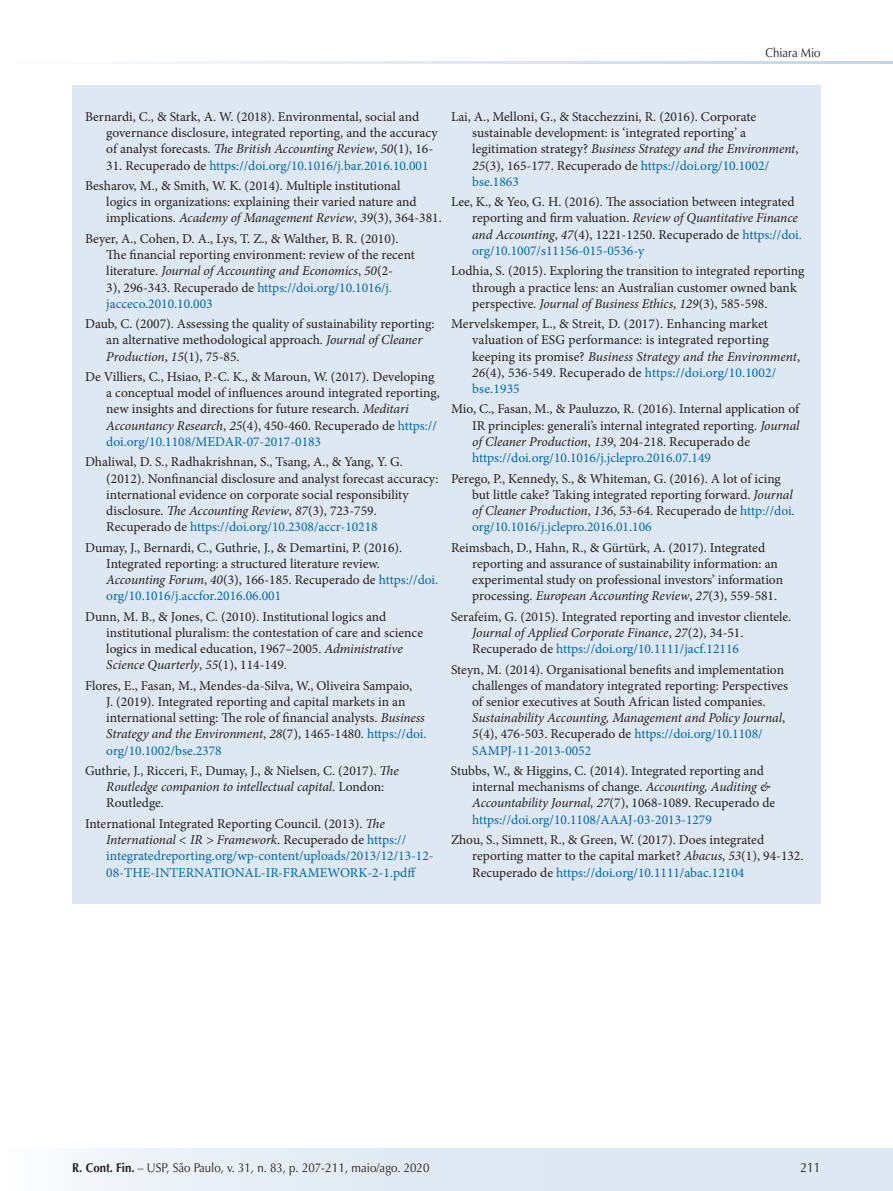
<style>
.page{position:relative;width:893px;height:1191px;background:#fff}
.page>*{position:absolute;margin:0;border:0;box-sizing:border-box;transform-origin:0 0}
.REFERENCES{font:13.5px/16.2px "Minion Pro";color:#231f20}
.REFERENCES-2{font:13.5px/16.2px "Minion Pro";color:#0068a9}
.t1{font:13.5px "Optima LT Std";color:#231f20;scale:.9 1}
.t2{font:12.75px "Optima LT Std";color:#231f20;scale:.9 1}
.s1{font-style:italic}
.s2{color:#231f20}
.s3{color:#0068a9}
.s4{font-style:italic;color:#231f20}
.s5{font-weight:700}
.s6{font-style:inherit}
</style>
<div class="page">
<div style="left:0;top:1148px;width:893px;height:43px;background:linear-gradient(to right,#f2f6fa,#d7e3f1)"></div>
<hr style="left:0;top:61px;width:893px;height:3px;background:#c2d3e9">
<div style="left:72px;top:85px;width:749px;height:819px;background:#dee8f3"></div>
<p class="t2" style="left:765px;top:45px;width:63px">Chiara Mio</p>
<p class="REFERENCES" style="left:106px;top:109px;width:333px;text-indent:-21px">Bernardi, C., &amp; Stark, A. W. (2018). Environmental, social and governance disclosure, integrated reporting, and the accuracy of analyst forecasts. <span class="s1">The British Accounting Review</span>, <span class="s1">50</span>(1), 16-</p>
<p class="REFERENCES-2" style="left:106px;top:157px;width:324px"><span class="s2">31. Recuperado de</span> https://doi.org/10.1016/j.bar.2016.10.001</p>
<p class="REFERENCES" style="left:106px;top:178px;width:337px;text-indent:-21px">Besharov, M., &amp; Smith, W. K. (2014). Multiple institutional<br>logics in organizations: explaining their varied nature and implications. <span class="s1">Academy of Management Review</span>, <span class="s1">39</span>(3), 364-381.</p>
<p class="REFERENCES" style="left:106px;top:230px;width:310px;text-indent:-21px">Beyer, A., Cohen, D. A., Lys, T. Z., &amp; Walther, B. R. (2010).<br>The financial reporting environment: review of the recent literature. <span class="s1">Journal of Accounting and Economics</span>, <span class="s1">50</span>(2-<br>3), 296-343. Recuperado de <span class="s3">https://doi.org/10.1016/j. jacceco.2010.10.003</span></p>
<p class="REFERENCES" style="left:106px;top:316px;width:330px;text-indent:-21px">Daub, C. (2007). Assessing the quality of sustainability reporting: an alternative methodological approach. <span class="s1">Journal of Cleaner<br>Production</span>, <span class="s1">15</span>(1), 75-85.</p>
<p class="REFERENCES" style="left:106px;top:369px;width:335px;text-indent:-21px">De Villiers, C., Hsiao, P.-C. K., &amp; Maroun, W. (2017). Developing a conceptual model of influences around integrated reporting, new insights and directions for future research. <span class="s1">Meditari Accountancy Research</span>, <span class="s1">25</span>(4), 450-460. Recuperado de <span class="s3">https:// doi.org/10.1108/MEDAR-07-2017-0183</span></p>
<p class="REFERENCES" style="left:106px;top:454px;width:334px;text-indent:-21px">Dhaliwal, D. S., Radhakrishnan, S., Tsang, A., &amp; Yang, Y. G. (2012). Nonfinancial disclosure and analyst forecast accuracy: international evidence on corporate social responsibility disclosure. <span class="s1">The Accounting Review</span>, <span class="s1">87</span>(3), 723-759.<br>Recuperado de <span class="s3">https://doi.org/10.2308/accr-10218</span></p>
<p class="REFERENCES" style="left:106px;top:539px;width:333px;text-indent:-21px">Dumay, J., Bernardi, C., Guthrie, J., &amp; Demartini, P. (2016).<br>Integrated reporting: a structured literature review.<br><span class="s1">Accounting Forum</span>, <span class="s1">40</span>(3), 166-185. Recuperado de <span class="s3">https://doi. org/10.1016/j.accfor.2016.06.001</span></p>
<p class="REFERENCES" style="left:106px;top:608px;width:318px;text-indent:-21px">Dunn, M. B., &amp; Jones, C. (2010). Institutional logics and institutional pluralism: the contestation of care and science logics in medical education, 1967–2005. <span class="s1">Administrative Science Quarterly</span>, <span class="s1">55</span>(1), 114-149.</p>
<p class="REFERENCES" style="left:106px;top:677px;width:322px;text-indent:-21px">Flores, E., Fasan, M., Mendes-da-Silva, W., Oliveira Sampaio,<br>J. (2019). Integrated reporting and capital markets in an international setting: The role of financial analysts. <span class="s1">Business Strategy and the Environment</span>, <span class="s1">28</span>(7), 1465-1480. <span class="s3">https://doi. org/10.1002/bse.2378</span></p>
<p class="REFERENCES" style="left:106px;top:762px;width:294px;text-indent:-21px">Guthrie, J., Ricceri, F., Dumay, J., &amp; Nielsen, C. (2017). <span class="s1">The<br>Routledge companion to intellectual capital</span>. London:<br>Routledge.</p>
<p class="REFERENCES-2" style="left:106px;top:815px;width:329px;text-indent:-21px"><span class="s2">International Integrated Reporting Council. (2013).</span> <span class="s4">The International &lt; IR &gt; Framework</span><span class="s2">. Recuperado de</span> https:// integratedreporting.org/wp-content/uploads/2013/12/13-12- 08-THE-INTERNATIONAL-IR-FRAMEWORK-2-1.pdff</p>
<p class="REFERENCES" style="left:472px;top:109px;width:328px;text-indent:-21px">Lai, A., Melloni, G., &amp; Stacchezzini, R. (2016). Corporate sustainable development: is ‘integrated reporting’ a legitimation strategy? <span class="s1">Business Strategy and the Environment</span>, <span class="s1">25</span>(3), 165-177. Recuperado de <span class="s3">https://doi.org/10.1002/ bse.1863</span></p>
<p class="REFERENCES" style="left:472px;top:194px;width:331px;text-indent:-21px">Lee, K., &amp; Yeo, G. H. (2016). The association between integrated reporting and firm valuation. <span class="s1">Review of Quantitative Finance and Accounting</span>, <span class="s1">47</span>(4), 1221-1250. Recuperado de <span class="s3">https://doi. org/10.1007/s11156-015-0536-y</span></p>
<p class="REFERENCES" style="left:472px;top:263px;width:334px;text-indent:-21px">Lodhia, S. (2015). Exploring the transition to integrated reporting through a practice lens: an Australian customer owned bank perspective. <span class="s1">Journal of Business Ethics</span>, <span class="s1">129</span>(3), 585-598.</p>
<p class="REFERENCES" style="left:472px;top:316px;width:330px;text-indent:-21px">Mervelskemper, L., &amp; Streit, D. (2017). Enhancing market valuation of ESG performance: is integrated reporting keeping its promise? <span class="s1">Business Strategy and the Environment</span>, <span class="s1">26</span>(4), 536-549. Recuperado de <span class="s3">https://doi.org/10.1002/ bse.1935</span></p>
<p class="REFERENCES" style="left:472px;top:401px;width:329px;text-indent:-21px">Mio, C., Fasan, M., &amp; Pauluzzo, R. (2016). Internal application of IR principles: generali’s internal integrated reporting. <span class="s1">Journal of Cleaner Production</span>, <span class="s1">139</span>, 204-218. Recuperado de <span class="s3">https://doi.org/10.1016/j.jclepro.2016.07.149</span></p>
<p class="REFERENCES" style="left:472px;top:470px;width:324px;text-indent:-21px">Perego, P., Kennedy, S., &amp; Whiteman, G. (2016). A lot of icing but little cake? Taking integrated reporting forward. <span class="s1">Journal of Cleaner Production</span>, <span class="s1">136</span>, 53-64. Recuperado de <span class="s3">http://doi. org/10.1016/j.jclepro.2016.01.106</span></p>
<p class="REFERENCES" style="left:472px;top:539px;width:312px;text-indent:-21px">Reimsbach, D., Hahn, R., &amp; Gürtürk, A. (2017). Integrated reporting and assurance of sustainability information: an experimental study on professional investors’ information processing. <span class="s1">European Accounting Review</span>, <span class="s1">27</span>(3), 559-581.</p>
<p class="REFERENCES" style="left:472px;top:608px;width:321px;text-indent:-21px">Serafeim, G. (2015). Integrated reporting and investor clientele.<br><span class="s1">Journal of Applied Corporate Finance</span>, <span class="s1">27</span>(2), 34-51.<br>Recuperado de <span class="s3">https://doi.org/10.1111/jacf.12116</span></p>
<p class="REFERENCES" style="left:472px;top:661px;width:317px;text-indent:-21px">Steyn, M. (2014). Organisational benefits and implementation challenges of mandatory integrated reporting: Perspectives of senior executives at South African listed companies.<br><span class="s1">Sustainability Accounting, Management and Policy Journal</span>, <span class="s1">5</span>(4), 476-503. Recuperado de <span class="s3">https://doi.org/10.1108/ SAMPJ-11-2013-0052</span></p>
<p class="REFERENCES" style="left:472px;top:762px;width:304px;text-indent:-21px">Stubbs, W., &amp; Higgins, C. (2014). Integrated reporting and internal mechanisms of change. <span class="s1">Accounting, Auditing &amp; Accountability Journal, 27</span>(7), 1068-1089. Recuperado de <span class="s3">https://doi.org/10.1108/AAAJ-03-2013-1279</span></p>
<p class="REFERENCES" style="left:472px;top:831px;width:333px;text-indent:-21px">Zhou, S., Simnett, R., &amp; Green, W. (2017). Does integrated reporting matter to the capital market? <span class="s1">Abacus</span>, <span class="s1">53</span>(1), 94-132.<br>Recuperado de <span class="s3">https://doi.org/10.1111/abac.12104</span></p>
<p class="t2" style="left:72px;top:1159px;width:398px"><span class="s5">R. Cont. Fin.</span> – USP, São Paulo, v. 31, n. 83, p. 207-<span class="s6">211</span>, maio/ago. 2020</p>
<p class="t1" style="left:800px;top:1160px;width:24px">211</p>
</div>
